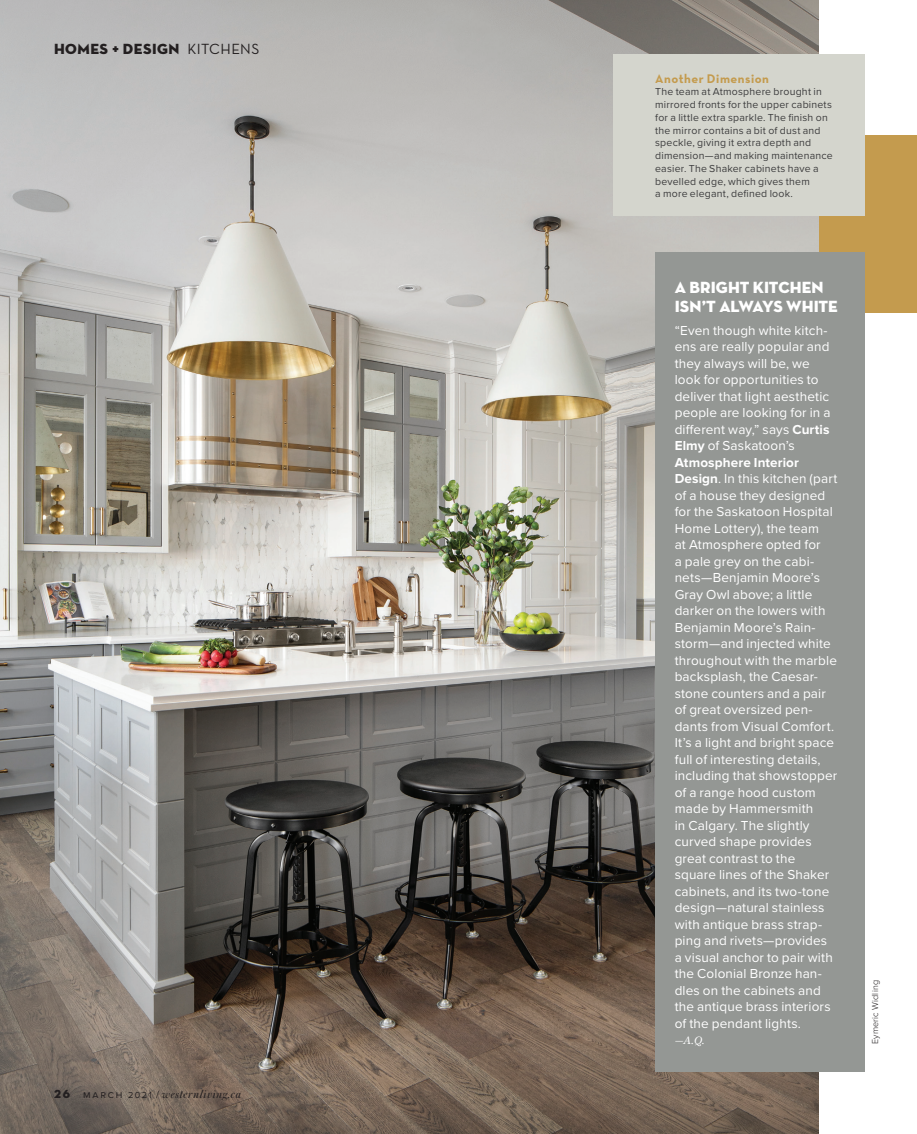
<style>
.page{position:relative;width:917px;height:1134px;background:#fff}
.page>*{position:absolute;margin:0;border:0;box-sizing:border-box;transform-origin:0 0}
.CAPTION_BLACK{font:16.5px/19.5px "Neutraface Display Titling";color:#fff}
.t1{font:15px "Neutraface Display Titling";letter-spacing:.035em;color:#231f20}
.CAPTION_BLACK-2{font:13.5px/16.5px "Proxima Nova";letter-spacing:.01em;color:#fff}
.t2{font:700 12.75px "Neutraface Text";letter-spacing:.04em;color:#c49b4e}
.t3{font:italic 12px "Austin";letter-spacing:.065em;color:#231f20}
.CAPTION_BLACK-3{font:italic 11.25px "Chronicle Text G1";color:#fff}
.CAPTION_BLACK-4{font:10.5px/12.8px "Proxima Nova";letter-spacing:.02em;color:#3e3e3f}
.GUTTER_CREDIT{font:300 9px "Proxima Nova";letter-spacing:.015em;color:#231f20}
.s1{font-family:"Neutraface Text"}
.s2{font-family:"Neutraface Display Titling";font-style:normal}
.s3{font-family:"Proxima Nova";font-style:normal;font-size:10.5px}
.s4{font-family:"Proxima Nova";font-style:normal;font-size:9px}
.s5{font-weight:700}
</style>
<div class="page">
<div style="left:697px;top:135px;width:219px;height:177px;background:#c49b4e"></div>
<img style="left:0;top:0;width:818px;height:1134px">
<div style="left:655px;top:252px;width:209px;height:819px;background:#949794"></div>
<div style="left:612px;top:54px;width:252px;height:162px;background:#d4d5cd"></div>
<p class="t1" style="left:54px;top:39px;width:207px">HOMES + DESIGN <span class="s1">KITCHENS</span></p>
<p class="t3" style="left:54px;top:1086px;width:188px"><span class="s2">26</span> <span class="s3">march</span> <span class="s4">2021</span> <span class="s3">/</span> westernliving.ca</p>
<p class="t2" style="left:655px;top:70px;width:115px">Another Dimension</p>
<p class="CAPTION_BLACK-4" style="left:655px;top:85px;width:179px">The team at Atmosphere brought in mirrored fronts for the upper cabinets for a little extra sparkle. The finish on the mirror contains a bit of dust and speckle, giving it extra depth and dimension—and making maintenance easier. The Shaker cabinets have a bevelled edge, which gives them<br>a more elegant, defined look.</p>
<p class="CAPTION_BLACK" style="left:674px;top:277px;width:164px">A BRIGHT KITCHEN<br>ISN’T ALWAYS WHITE</p>
<p class="CAPTION_BLACK-2" style="left:674px;top:321px;width:164px">“Even though white kitch&shy;ens are really popular and they always will be, we look for opportunities to deliver that light aesthetic people are looking for in a different way,” says <span class="s5">Curtis<br>Elmy</span> of Saskatoon’s<br><span class="s5">Atmosphere Interior<br>Design</span>. In this kitchen (part of a house they designed for the Saskatoon Hospital<br>Home Lottery), the team<br>at Atmosphere opted for<br>a pale grey on the cabi&shy;nets—Benjamin Moore’s<br>Gray Owl above; a little darker on the lowers with<br>Benjamin Moore’s Rain&shy;storm—and injected white throughout with the marble backsplash, the Caesar&shy;stone counters and a pair of great oversized pen&shy;dants from Visual Comfort.<br>It’s a light and bright space full of interesting details, including that showstopper of a range hood custom made by Hammersmith<br>in Calgary. The slightly curved shape provides great contrast to the square lines of the Shaker cabinets, and its two-tone design—natural stainless with antique brass strap&shy;ping and rivets—provides a visual anchor to pair with the Colonial Bronze han&shy;dles on the cabinets and the antique brass interiors of the pendant lights.</p>
<p class="CAPTION_BLACK-3" style="left:674px;top:1032px;width:32px">—A.Q.</p>
<p class="GUTTER_CREDIT" style="left:868px;top:1044px;width:65px;rotate:-90deg">Eymeric Widling</p>
</div>
